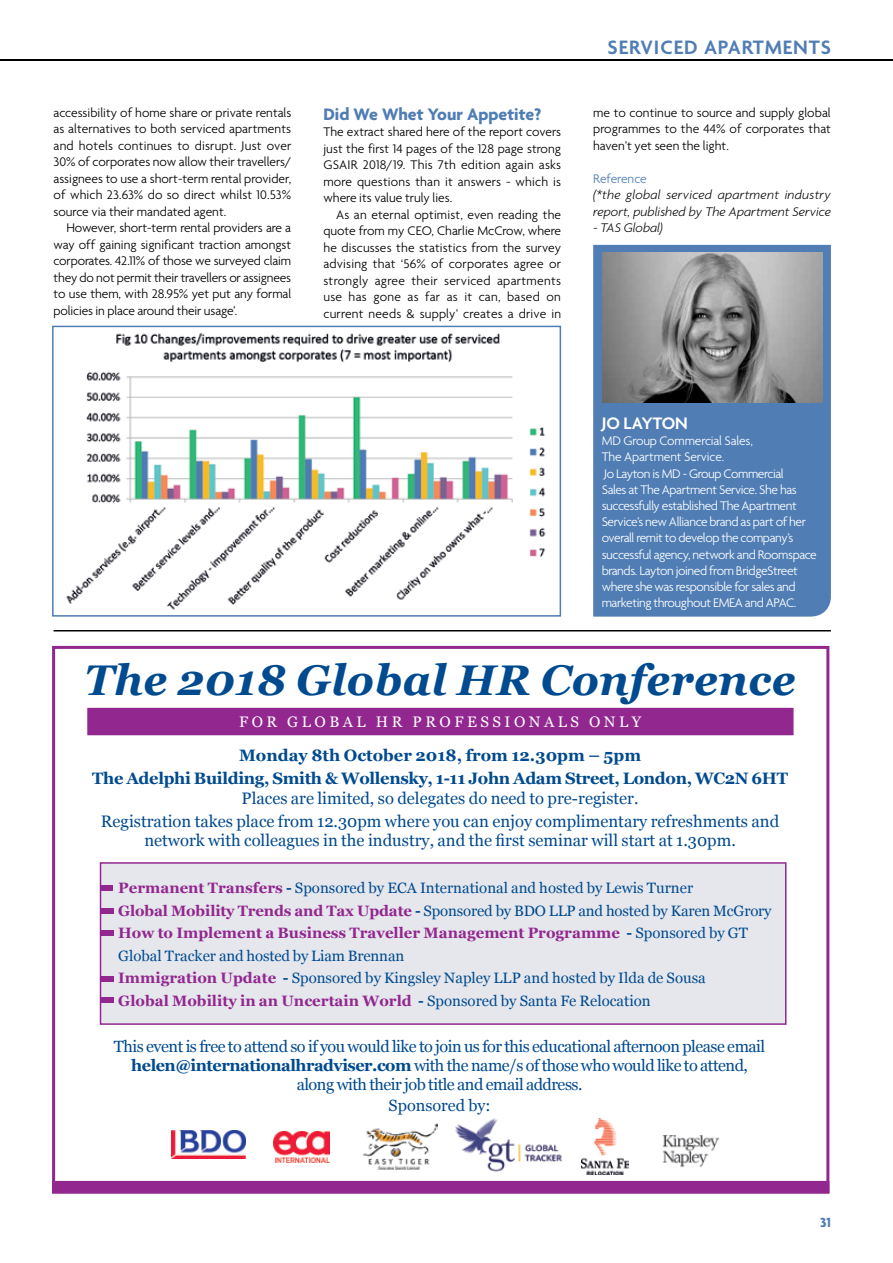
<style>
.page{position:relative;width:893px;height:1263px;background:#fff}
.page>*{position:absolute;margin:0;border:0;box-sizing:border-box;transform-origin:0 0}
.t1{font:italic 700 42.9px "Georgia";letter-spacing:.01em;color:#004a8f}
.t2{font:600 21px "Agenda";letter-spacing:.04em;color:#4f7db4}
.t3{font:700 18px "Agenda";color:#4f7db4}
.t4{font:600 18px "Agenda";color:#fff}
.t5{font:16.65px/23.2px "Georgia";color:#004a8f;text-align:center}
.t6{font:700 16.5px/23.5px "Georgia";letter-spacing:-.02em;color:#004a8f;text-align:center}
.t7{font:16.35px/19px "Georgia";letter-spacing:-.03em;color:#004a8f;text-align:center}
.t8{font:16.35px "Georgia";color:#004a8f}
.t9{font:15.3px "Georgia";letter-spacing:.23em;color:#fff}
.t10{font:15px/22.5px "Georgia";color:#004a8f}
.t11{font:700 14.25px "Agenda";color:#4f7db4}
.t12{font:300 13.5px/16.5px "Agenda";color:#000;text-align:justify}
.t13{font:300 13.5px/16.2px "Agenda";letter-spacing:-.03em;color:#fff}
.t14{font:italic 300 13.5px/16.5px "Agenda";color:#000}
.t15{font:300 13.5px "Agenda";color:#4f7db4}
.s1{font-weight:700;color:#92278f}
.s2{font-weight:700}
</style>
<div class="page">
<hr style="left:0;top:60px;width:893px;height:1px;background:#000">
<div style="left:593px;top:245px;width:238px;height:372px;background:#4f7db4"></div>
<img style="left:602px;top:253px;width:220px;height:149px">
<hr style="left:54px;top:630px;width:777px;height:1px;background:#000">
<img style="left:66px;top:332px;width:480px;height:278px">
<div style="left:52px;top:326px;width:509px;height:291px;border:2px solid #4f7db4"></div>
<div style="left:100px;top:862px;width:686px;height:163px;background:#e5e7ec;border:2px solid #92278f"></div>
<div style="left:52px;top:1181px;width:777px;height:13px;background:#92278f;border:2px solid #92278f"></div>
<div style="left:87px;top:708px;width:707px;height:27px;background:#92278f"></div>
<img style="left:273px;top:1131px;width:56px;height:31px">
<img style="left:363px;top:1123px;width:74px;height:47px">
<img style="left:455px;top:1118px;width:107px;height:54px">
<img style="left:581px;top:1119px;width:48px;height:55px">
<img style="left:172px;top:1130px;width:74px;height:29px">
<img style="left:662px;top:1135px;width:58px;height:32px">
<div style="left:100px;top:885px;width:13px;height:6px;background:#92278f"></div>
<div style="left:101px;top:908px;width:13px;height:6px;background:#92278f"></div>
<div style="left:101px;top:931px;width:13px;height:5px;background:#92278f"></div>
<div style="left:101px;top:976px;width:13px;height:5px;background:#92278f"></div>
<div style="left:101px;top:998px;width:13px;height:5px;background:#92278f"></div>
<p class="t12" style="left:54px;top:104px;width:239px">accessibility of home share or private rentals as alternatives to both serviced apartments and hotels continues to disrupt. Just over 30% of corporates now allow their travellers/ assignees to use a short-term rental provider, of which 23.63% do so direct whilst 10.53% source via their mandated agent.</p>
<p class="t12" style="left:54px;top:219px;width:239px;text-indent:13px">However, short-term rental providers are a way off gaining significant traction amongst corporates. 42.11% of those we surveyed claim they do not permit their travellers or assignees to use them, with 28.95% yet put any formal policies in place around their usage’.</p>
<h3 class="t3" style="left:323px;top:103px;width:220px">Did We Whet Your Appetite?</h3>
<p class="t12" style="left:323px;top:124px;width:239px">The extract shared here of the report covers just the first 14 pages of the 128 page strong GSAIR 2018/19. This 7th edition again asks more questions than it answers - which is where its value truly lies.</p>
<p class="t12" style="left:323px;top:206px;width:239px;text-indent:13px">As an eternal optimist, even reading the quote from my CEO, Charlie McCrow, where he discusses the statistics from the survey advising that ‘56% of corporates agree or strongly agree their serviced apartments use has gone as far as it can, based on current needs &amp; supply’ creates a drive in</p>
<h2 class="t2" style="left:608px;top:34px;width:225px">SERVICED APARTMENTS</h2>
<p class="t12" style="left:593px;top:104px;width:239px">me to continue to source and supply global programmes to the 44% of corporates that haven’t yet seen the light.</p>
<p class="t15" style="left:593px;top:170px;width:55px">Reference</p>
<p class="t14" style="left:593px;top:186px;width:239px">(*the global serviced apartment industry report, published by The Apartment Service</p>
<p class="t14" style="left:593px;top:219px;width:71px">- TAS Global)</p>
<h3 class="t4" style="left:602px;top:412px;width:88px">JO LAYTON</h3>
<p class="t13" style="left:602px;top:433px;width:217px">MD Group Commercial Sales,<br>The Apartment Service.<br>Jo Layton is MD - Group Commercial<br>Sales at The Apartment Service. She has successfully established The Apartment Service’s new Alliance brand as part of her overall remit to develop the company’s successful agency, network and Roomspace brands. Layton joined from BridgeStreet where she was responsible for sales and marketing throughout EMEA and APAC.</p>
<h1 class="t1" style="left:84px;top:648px;width:713px">The 2018 Global HR Conference</h1>
<p class="t9" style="left:239px;top:710px;width:404px">FOR GLOBAL HR PROFESSIONALS ONLY</p>
<p class="t6" style="left:92px;top:742px;width:697px">Monday 8th October 2018, from 12.30pm – 5pm<br>The Adelphi Building, Smith &amp; Wollensky, 1-11 John Adam Street, London, WC2N 6HT</p>
<p class="t5" style="left:101px;top:785px;width:680px">Places are limited, so delegates do need to pre-register.<br>Registration takes place from 12.30pm where you can enjoy complimentary refreshments and</p>
<p class="t5" style="left:144px;top:828px;width:593px">network with colleagues in the industry, and the first seminar will start at 1.30pm.</p>
<p class="t10" style="left:118px;top:876px;width:655px"><span class="s1">Permanent Transfers</span> <span class="s2">-</span> Sponsored by ECA International and hosted by Lewis Turner<br><span class="s1">Global Mobility Trends and Tax Update</span> <span class="s2">-</span> Sponsored by BDO LLP and hosted by Karen McGrory <span class="s1">How to Implement a Business Traveller Management Programme</span> <span class="s2">-</span> Sponsored by GT Global Tracker and hosted by Liam Brennan<br><span class="s1">Immigration Update</span> <span class="s2">-</span> Sponsored by Kingsley Napley LLP and hosted by Ilda de Sousa<br><span class="s1">Global Mobility in an Uncertain World</span> <span class="s2">-</span> Sponsored by Santa Fe Relocation</p>
<p class="t7" style="left:114px;top:1036px;width:653px">This event is free to attend so if you would like to join us for this educational afternoon please email <span class="s2">helen@internationalhradviser.com</span> with the name/s of those who would like to attend, along with their job title and email address.</p>
<p class="t8" style="left:389px;top:1093px;width:104px">Sponsored by:</p>
<p class="t11" style="left:820px;top:1214px;width:12px">31</p>
</div>
